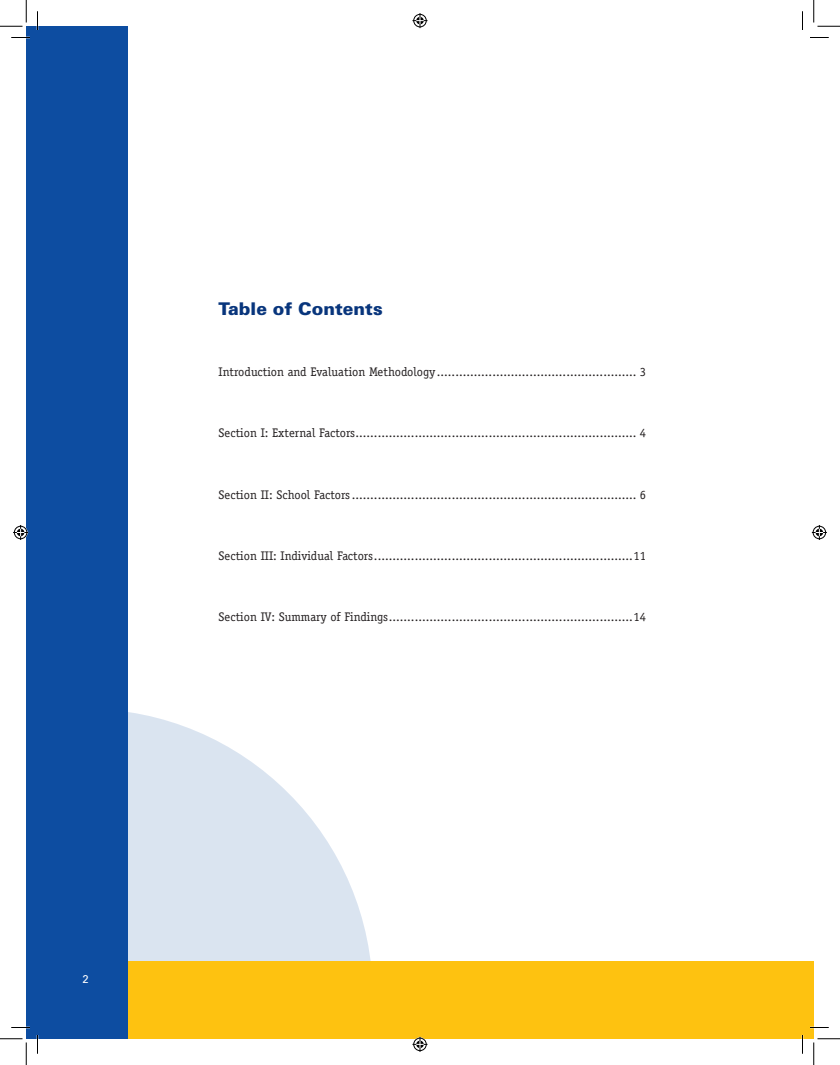
<style>
.page{position:relative;width:840px;height:1065px;background:#fff}
.page>*{position:absolute;margin:0;border:0;box-sizing:border-box;transform-origin:0 0}
.t1{font:900 17.5px "Univers LT Std";color:#08357c}
.t2{font:12.5px "Officina Serif";color:#231f20}
.t3{font:11.25px "Univers LT Std";color:#fff}
</style>
<div class="page">
<svg style="left:128px;top:712px;width:243px;height:249px;fill:#dae4f0"></svg>
<div style="left:26px;top:961px;width:788px;height:78px;background:#fec210"></div>
<div style="left:26px;top:26px;width:102px;height:1013px;background:#0d4da1"></div>
<svg style="left:11px;top:37px;width:19px;height:1px"></svg>
<svg style="left:810px;top:37px;width:19px;height:1px"></svg>
<svg style="left:11px;top:1027px;width:19px;height:1px"></svg>
<svg style="left:810px;top:1027px;width:19px;height:1px"></svg>
<svg style="left:37px;top:11px;width:1px;height:19px"></svg>
<svg style="left:37px;top:1035px;width:1px;height:19px"></svg>
<svg style="left:802px;top:11px;width:1px;height:19px"></svg>
<svg style="left:802px;top:1035px;width:1px;height:19px"></svg>
<svg style="left:0;top:0;width:27px;height:27px"></svg>
<svg style="left:0;top:1039px;width:27px;height:26px"></svg>
<svg style="left:814px;top:0;width:26px;height:27px"></svg>
<svg style="left:814px;top:1039px;width:26px;height:26px"></svg>
<svg style="left:412px;top:13px;width:16px;height:15px"></svg>
<svg style="left:412px;top:1037px;width:16px;height:15px"></svg>
<svg style="left:13px;top:525px;width:15px;height:15px"></svg>
<svg style="left:812px;top:525px;width:15px;height:15px"></svg>
<h1 class="t1" style="left:219px;top:298px;width:166px">Table of Contents</h1>
<p class="t2" style="left:219px;top:365px;width:429px">Introduction and Evaluation Methodology...................................................... 3</p>
<p class="t2" style="left:219px;top:426px;width:429px">Section I: External Factors............................................................................ 4</p>
<p class="t2" style="left:219px;top:487px;width:429px">Section II: School Factors............................................................................. 6</p>
<p class="t2" style="left:219px;top:548px;width:429px">Section III: Individual Factors......................................................................11</p>
<p class="t2" style="left:219px;top:610px;width:429px">Section IV: Summary of Findings..................................................................14</p>
<p class="t3" style="left:82px;top:972px;width:8px">2</p>
</div>
